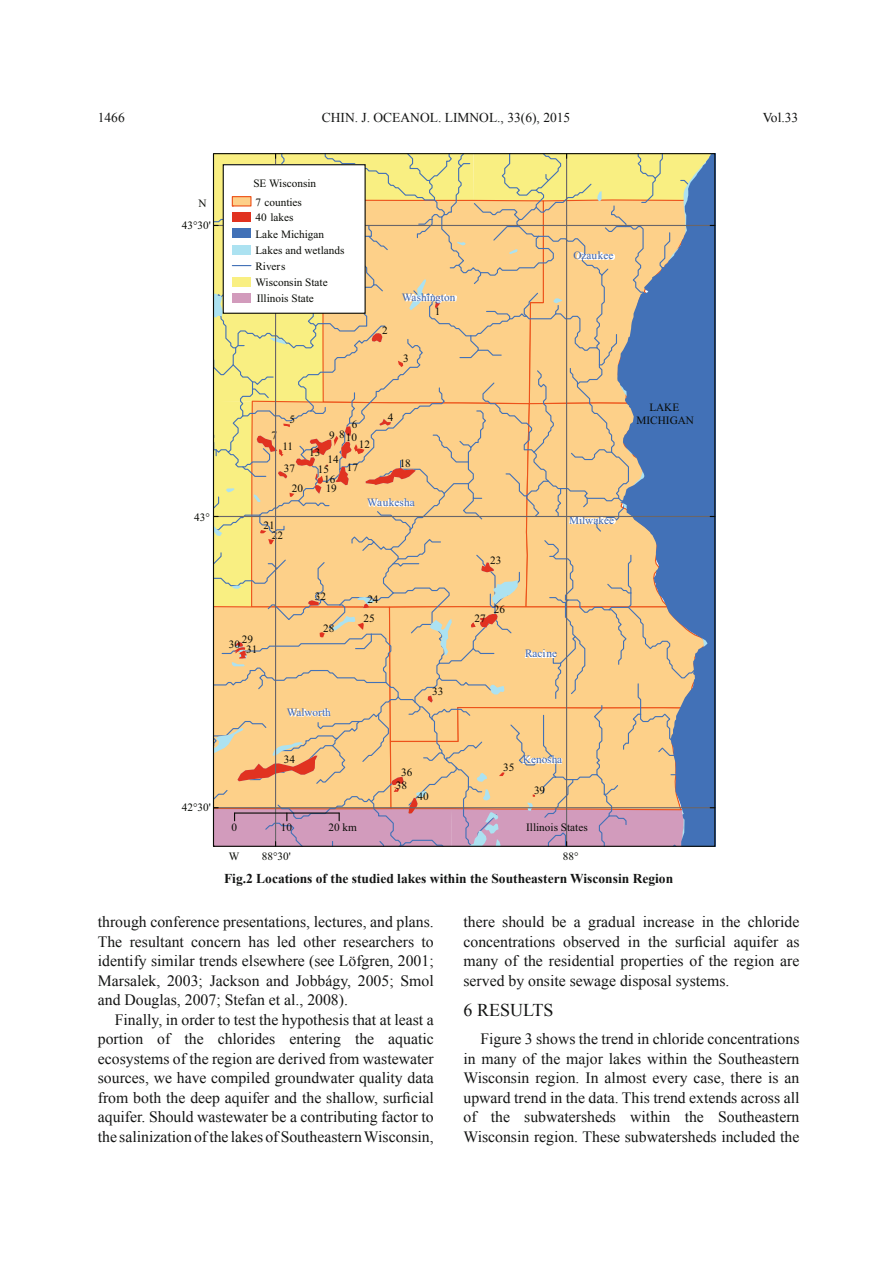
<style>
.page{position:relative;width:893px;height:1263px;background:#fff}
.page>*{position:absolute;margin:0;border:0;box-sizing:border-box;transform-origin:0 0}
.t1{font:18px "Times New Roman";color:#131413}
.t2{font:15.75px/19.5px "Times New Roman";color:#131413;text-align:justify}
.t3{font:700 13.5px "Times New Roman";color:#131413}
.t4{font:13.5px "Times New Roman";color:#131413}
.t5{font:11.25px/16px "Times New Roman";color:#090b06}
.t6{font:11.25px "Times New Roman";color:#3a64b1}
</style>
<div class="page">
<svg style="left:213px;top:154px;width:503px;height:693px;background:#ddc195"></svg>
<div style="left:232px;top:277px;width:19px;height:9px;background:#f9ef82"></div>
<div style="left:232px;top:293px;width:19px;height:9px;background:#d29bbc"></div>
<div style="left:223px;top:164px;width:143px;height:150px;border:1px solid #090b06"></div>
<p class="t4" style="left:98px;top:110px;width:28px">1466</p>
<p class="t4" style="left:322px;top:110px;width:250px">CHIN. J. OCEANOL. LIMNOL., 33(6), 2015</p>
<p class="t4" style="left:763px;top:110px;width:37px">Vol.33</p>
<p class="t5" style="left:199px;top:196px;width:10px">N</p>
<p class="t5" style="left:182px;top:218px;width:31px">43°30'</p>
<p class="t5" style="left:253px;top:176px;width:64px;line-height:18.1px">SE Wisconsin<br>7 counties</p>
<p class="t5" style="left:255px;top:211px;width:91px">40 lakes<br>Lake Michigan<br>Lakes and wetlands<br>Rivers<br>Wisconsin State<br>Illinois State</p>
<p class="t5" style="left:382px;top:323px;width:7px">2</p>
<p class="t6" style="left:402px;top:293px;width:55px">Washington</p>
<p class="t5" style="left:403px;top:351px;width:7px">3</p>
<p class="t5" style="left:435px;top:304px;width:7px">1</p>
<p class="t6" style="left:573px;top:252px;width:41px">Ozaukee</p>
<p class="t5" style="left:194px;top:511px;width:17px">43°</p>
<p class="t5" style="left:289px;top:413px;width:7px">5</p>
<p class="t5" style="left:352px;top:418px;width:7px">6</p>
<p class="t5" style="left:271px;top:429px;width:7px">7</p>
<p class="t5" style="left:329px;top:428px;width:17px">9 8</p>
<p class="t5" style="left:346px;top:430px;width:13px">10</p>
<p class="t5" style="left:359px;top:437px;width:13px">12</p>
<p class="t5" style="left:282px;top:439px;width:12px">11</p>
<p class="t5" style="left:309px;top:446px;width:13px">13</p>
<p class="t5" style="left:324px;top:450px;width:16px;line-height:20.1px">14<br>16</p>
<p class="t5" style="left:347px;top:460px;width:13px">17</p>
<p class="t5" style="left:284px;top:461px;width:13px">37</p>
<p class="t5" style="left:318px;top:463px;width:13px">15</p>
<p class="t5" style="left:326px;top:481px;width:13px">19</p>
<p class="t5" style="left:292px;top:482px;width:13px">20</p>
<p class="t5" style="left:388px;top:410px;width:7px">4</p>
<p class="t5" style="left:400px;top:456px;width:13px">18</p>
<p class="t5" style="left:263px;top:519px;width:13px">21</p>
<p class="t5" style="left:272px;top:528px;width:13px">22</p>
<p class="t6" style="left:367px;top:498px;width:49px">Waukesha</p>
<p class="t5" style="left:242px;top:632px;width:13px">29</p>
<p class="t5" style="left:229px;top:637px;width:13px">30</p>
<p class="t5" style="left:246px;top:642px;width:13px">31</p>
<p class="t5" style="left:315px;top:589px;width:13px">32</p>
<p class="t5" style="left:323px;top:621px;width:13px">28</p>
<p class="t5" style="left:367px;top:592px;width:13px">24</p>
<p class="t5" style="left:364px;top:611px;width:13px">25</p>
<p class="t6" style="left:287px;top:708px;width:46px">Walworth</p>
<p class="t5" style="left:432px;top:684px;width:13px">33</p>
<p class="t5" style="left:636px;top:402px;width:59px;line-height:12.6px;text-align:center">LAKE<br>MICHIGAN</p>
<p class="t5" style="left:490px;top:553px;width:13px">23</p>
<p class="t5" style="left:474px;top:612px;width:13px">27</p>
<p class="t5" style="left:494px;top:602px;width:13px">26</p>
<p class="t6" style="left:569px;top:516px;width:46px">Milwakee</p>
<p class="t6" style="left:525px;top:650px;width:33px">Racine</p>
<p class="t5" style="left:182px;top:800px;width:31px">42°30'</p>
<p class="t5" style="left:284px;top:753px;width:13px">34</p>
<p class="t5" style="left:232px;top:820px;width:7px">0</p>
<p class="t5" style="left:281px;top:820px;width:13px">10</p>
<p class="t5" style="left:329px;top:820px;width:30px">20 km</p>
<p class="t5" style="left:401px;top:765px;width:13px">36</p>
<p class="t5" style="left:396px;top:778px;width:13px">38</p>
<p class="t5" style="left:417px;top:789px;width:13px">40</p>
<p class="t5" style="left:503px;top:761px;width:13px">35</p>
<p class="t6" style="left:523px;top:755px;width:41px">Kenosha</p>
<p class="t5" style="left:534px;top:783px;width:13px">39</p>
<p class="t5" style="left:526px;top:820px;width:63px">Illinois States</p>
<p class="t5" style="left:229px;top:850px;width:12px">W</p>
<p class="t5" style="left:262px;top:850px;width:31px">88°30'</p>
<p class="t5" style="left:563px;top:850px;width:17px">88°</p>
<p class="t3" style="left:224px;top:871px;width:451px">Fig.2 Locations of the studied lakes within the Southeastern Wisconsin Region</p>
<p class="t2" style="left:98px;top:912px;width:337px">through conference presentations, lectures, and plans.<br>The resultant concern has led other researchers to identify similar trends elsewhere (see Löfgren, 2001; Marsalek, 2003; Jackson and Jobbágy, 2005; Smol and Douglas, 2007; Stefan et al., 2008).</p>
<p class="t2" style="left:98px;top:1010px;width:337px;text-indent:17px">Finally, in order to test the hypothesis that at least a portion of the chlorides entering the aquatic ecosystems of the region are derived from wastewater sources, we have compiled groundwater quality data from both the deep aquifer and the shallow, surficial aquifer. Should wastewater be a contributing factor to the salinization of the lakes of Southeastern Wisconsin,</p>
<p class="t2" style="left:463px;top:912px;width:337px">there should be a gradual increase in the chloride concentrations observed in the surficial aquifer as many of the residential properties of the region are served by onsite sewage disposal systems.</p>
<p class="t1" style="left:463px;top:1000px;width:91px">6 RESULTS</p>
<p class="t2" style="left:463px;top:1029px;width:337px;text-indent:17px">Figure 3 shows the trend in chloride concentrations in many of the major lakes within the Southeastern Wisconsin region. In almost every case, there is an upward trend in the data. This trend extends across all of the subwatersheds within the Southeastern Wisconsin region. These subwatersheds included the</p>
</div>
